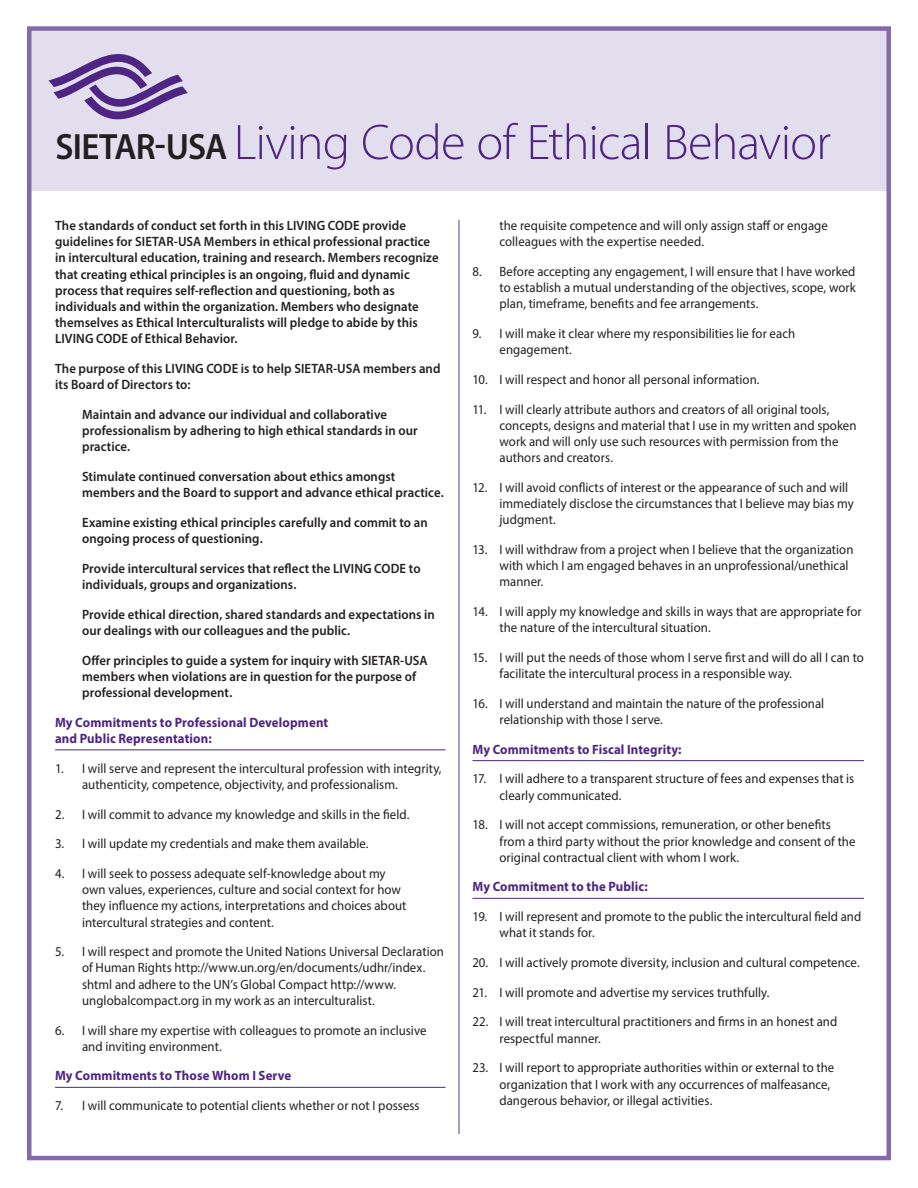
<style>
.page{position:relative;width:918px;height:1188px;background:#fff}
.page>*{position:absolute;margin:0;border:0;box-sizing:border-box;transform-origin:0 0}
.sidebar{font:300 50.25px "Myriad Pro";letter-spacing:-.02em;color:#4e2582}
.t1{font:13.5px/16.2px "Myriad Pro";letter-spacing:.005em;color:#231f20;scale:.95 1}
.sidebar-2{font:600 13.5px/16.2px "Myriad Pro";letter-spacing:.005em;color:#231f20;scale:.95 1}
.sidebar-3{font:700 13.5px/16.2px "Myriad Pro";letter-spacing:.01em;color:#4e2582;scale:.95 1}
.s1{font-weight:600;font-size:36.75px;color:#231f20}
</style>
<div class="page">
<div style="left:27px;top:27px;width:864px;height:163px;background:#e3deed"></div>
<svg style="left:49px;top:54px;width:139px;height:65px"></svg>
<hr style="left:55px;top:750px;width:391px;height:1px;background:#4e2582">
<hr style="left:55px;top:1087px;width:391px;height:1px;background:#4e2582">
<hr style="left:472px;top:760px;width:392px;height:1px;background:#4e2582">
<hr style="left:472px;top:898px;width:392px;height:1px;background:#4e2582">
<hr style="left:458px;top:220px;width:2px;height:914px;background:#927eb4">
<div style="left:27px;top:26px;width:864px;height:1134px;border:4px solid #836ba9"></div>
<p class="sidebar" style="left:55px;top:112px;width:777px"><span class="s1">SIETAR-USA</span> Living Code of Ethical Behavior</p>
<p class="sidebar-2" style="left:55px;top:217px;width:405px">The standards of conduct set forth in this LIVING CODE provide guidelines for SIETAR-USA Members in ethical professional practice in intercultural education, training and research. Members recognize that creating ethical principles is an ongoing, fluid and dynamic process that requires self-reflection and questioning, both as individuals and within the organization. Members who designate themselves as Ethical Interculturalists will pledge to abide by this LIVING CODE of Ethical Behavior.</p>
<p class="sidebar-2" style="left:55px;top:360px;width:407px">The purpose of this LIVING CODE is to help SIETAR-USA members and its Board of Directors to:</p>
<p class="sidebar-2" style="left:82px;top:406px;width:355px">Maintain and advance our individual and collaborative professionalism by adhering to high ethical standards in our practice.</p>
<p class="sidebar-2" style="left:82px;top:468px;width:382px">Stimulate continued conversation about ethics amongst members and the Board to support and advance ethical practice.</p>
<p class="sidebar-2" style="left:82px;top:514px;width:365px">Examine existing ethical principles carefully and commit to an ongoing process of questioning.</p>
<p class="sidebar-2" style="left:82px;top:560px;width:358px">Provide intercultural services that reflect the LIVING CODE to individuals, groups and organizations.</p>
<p class="sidebar-2" style="left:82px;top:606px;width:373px">Provide ethical direction, shared standards and expectations in our dealings with our colleagues and the public.</p>
<p class="sidebar-2" style="left:82px;top:652px;width:365px">Offer principles to guide a system for inquiry with SIETAR-USA members when violations are in question for the purpose of professional development.</p>
<p class="sidebar-3" style="left:55px;top:714px;width:289px">My Commitments to Professional Development and Public Representation:</p>
<p class="t1" style="left:82px;top:760px;width:380px;text-indent:-27px">1. I will serve and represent the intercultural profession with integrity, authenticity, competence, objectivity, and professionalism.</p>
<p class="t1" style="left:55px;top:806px;width:375px">2. I will commit to advance my knowledge and skills in the field.</p>
<p class="t1" style="left:55px;top:835px;width:332px">3. I will update my credentials and make them available.</p>
<p class="t1" style="left:82px;top:865px;width:343px;text-indent:-27px">4. I will seek to possess adequate self-knowledge about my own values, experiences, culture and social context for how they influence my actions, interpretations and choices about intercultural strategies and content.</p>
<p class="t1" style="left:82px;top:943px;width:382px;text-indent:-27px">5. I will respect and promote the United Nations Universal Declaration of Human Rights http://www.un.org/en/documents/udhr/index. shtml and adhere to the UN’s Global Compact http://www. unglobalcompact.org in my work as an interculturalist.</p>
<p class="t1" style="left:82px;top:1022px;width:364px;text-indent:-27px">6. I will share my expertise with colleagues to promote an inclusive and inviting environment.</p>
<p class="sidebar-3" style="left:55px;top:1067px;width:250px">My Commitments to Those Whom I Serve</p>
<p class="t1" style="left:55px;top:1097px;width:385px">7. I will communicate to potential clients whether or not I possess</p>
<p class="t1" style="left:500px;top:217px;width:347px">the requisite competence and will only assign staff or engage colleagues with the expertise needed.</p>
<p class="t1" style="left:500px;top:263px;width:377px;text-align:justify;text-indent:-27px">8. Before accepting any engagement, I will ensure that I have worked to establish a mutual understanding of the objectives, scope, work plan, timeframe, benefits and fee arrangements.</p>
<p class="t1" style="left:500px;top:325px;width:313px;text-indent:-27px">9. I will make it clear where my responsibilities lie for each engagement.</p>
<p class="t1" style="left:472px;top:371px;width:304px">10. I will respect and honor all personal information.</p>
<p class="t1" style="left:500px;top:401px;width:377px;text-indent:-27px">11. I will clearly attribute authors and creators of all original tools, concepts, designs and material that I use in my written and spoken work and will only use such resources with permission from the authors and creators.</p>
<p class="t1" style="left:500px;top:479px;width:375px;text-indent:-27px">12. I will avoid conflicts of interest or the appearance of such and will immediately disclose the circumstances that I believe may bias my judgment.</p>
<p class="t1" style="left:500px;top:541px;width:374px;text-indent:-27px">13. I will withdraw from a project when I believe that the organization with which I am engaged behaves in an unprofessional/unethical manner.</p>
<p class="t1" style="left:500px;top:603px;width:383px;text-indent:-27px">14. I will apply my knowledge and skills in ways that are appropriate for the nature of the intercultural situation.</p>
<p class="t1" style="left:500px;top:649px;width:385px;text-indent:-27px">15. I will put the needs of those whom I serve first and will do all I can to facilitate the intercultural process in a responsible way.</p>
<p class="t1" style="left:500px;top:695px;width:343px;text-indent:-27px">16. I will understand and maintain the nature of the professional relationship with those I serve.</p>
<p class="sidebar-3" style="left:472px;top:741px;width:222px">My Commitments to Fiscal Integrity:</p>
<p class="t1" style="left:500px;top:771px;width:375px;text-indent:-27px">17. I will adhere to a transparent structure of fees and expenses that is clearly communicated.</p>
<p class="t1" style="left:500px;top:816px;width:376px;text-indent:-27px">18. I will not accept commissions, remuneration, or other benefits from a third party without the prior knowledge and consent of the original contractual client with whom I work.</p>
<p class="sidebar-3" style="left:472px;top:878px;width:186px">My Commitment to the Public:</p>
<p class="t1" style="left:500px;top:908px;width:382px;text-indent:-27px">19. I will represent and promote to the public the intercultural field and what it stands for.</p>
<p class="t1" style="left:472px;top:954px;width:409px">20. I will actively promote diversity, inclusion and cultural competence.</p>
<p class="t1" style="left:472px;top:984px;width:314px">21. I will promote and advertise my services truthfully.</p>
<p class="t1" style="left:500px;top:1014px;width:357px;text-indent:-27px">22. I will treat intercultural practitioners and firms in an honest and respectful manner.</p>
<p class="t1" style="left:500px;top:1059px;width:354px;text-indent:-27px">23. I will report to appropriate authorities within or external to the organization that I work with any occurrences of malfeasance, dangerous behavior, or illegal activities.</p>
</div>
